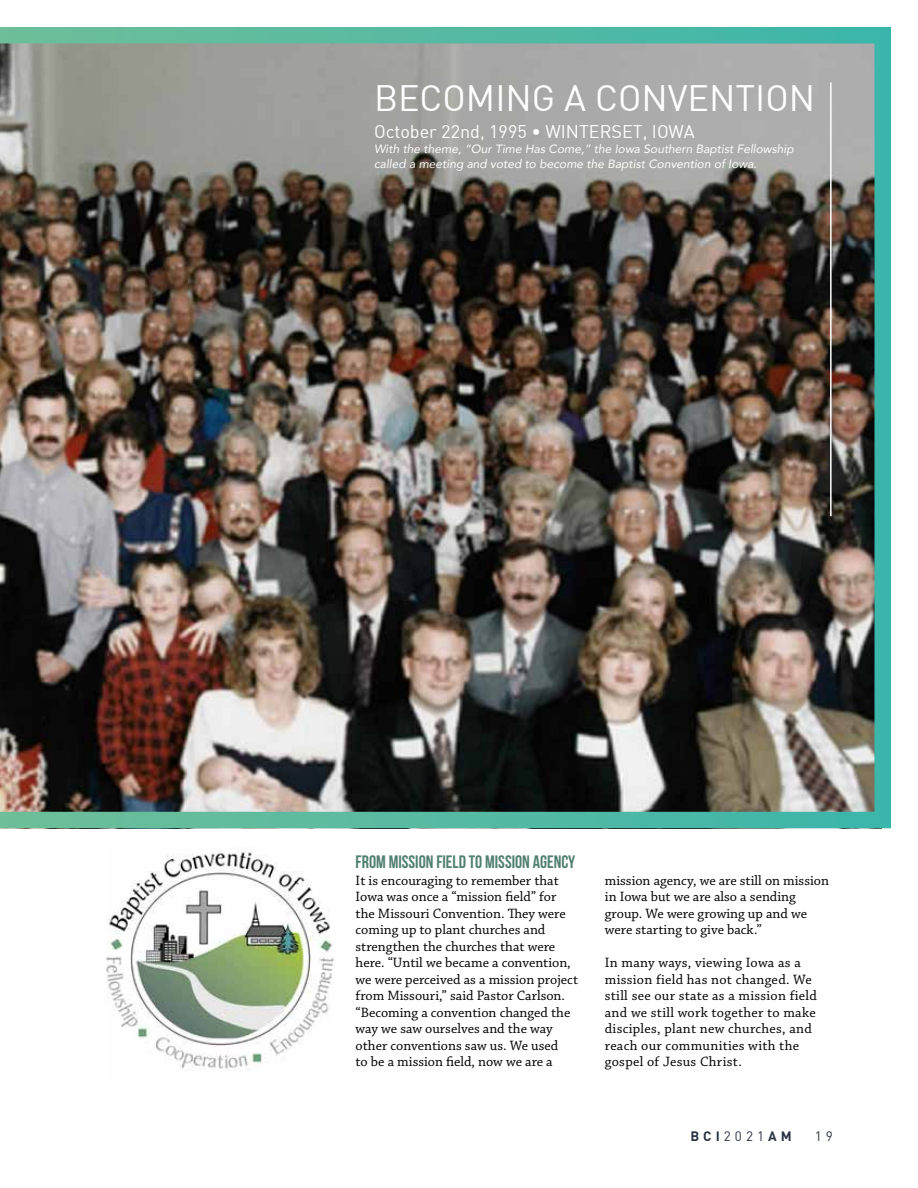
<style>
.page{position:relative;width:918px;height:1188px;background:#fff}
.page>*{position:absolute;margin:0;border:0;box-sizing:border-box;transform-origin:0 0}
.t1{font:36px "DIN";color:#fff}
.t2{font:18px "DIN";color:#fff}
.t3{font:700 18px "Bebas Neue";color:#508071}
.t4{font:14.25px/16.5px "Chaparral Pro";color:#000}
.t5{font:14.25px/16.5px "Chaparral Pro";letter-spacing:.02em;color:#000}
.t6{font:700 13.5px "DIN";color:#2b3443}
.t7{font:13.5px "DIN";color:#2b3443}
.t8{font:italic 12px/15px "Avenir";color:#fff}
.s1{font-weight:400}
</style>
<div class="page">
<img style="left:0;top:27px;width:891px;height:801px">
<hr style="left:830px;top:82px;width:2px;height:434px;background:#fff">
<img style="left:106px;top:849px;width:228px;height:222px">
<h1 class="t1" style="left:374px;top:75px;width:443px">BECOMING A CONVENTION</h1>
<p class="t2" style="left:374px;top:120px;width:322px">October 22nd, 1995 • WINTERSET, IOWA</p>
<p class="t8" style="left:374px;top:141px;width:421px">With the theme, “Our Time Has Come,” the Iowa Southern Baptist Fellowship called a meeting and voted to become the Baptist Convention of Iowa.</p>
<p class="t3" style="left:356px;top:852px;width:221px">FROM MISSION FIELD TO MISSION AGENCY</p>
<p class="t4" style="left:356px;top:873px;width:224px">It is encouraging to remember that Iowa was once a “mission field” for the Missouri Convention. They were coming up to plant churches and strengthen the churches that were here. “Until we became a convention, we were perceived as a mission project from Missouri,” said Pastor Carlson. “Becoming a convention changed the way we saw ourselves and the way other conventions saw us. We used<br>to be a mission field, now we are a</p>
<p class="t4" style="left:605px;top:872px;width:226px">mission agency, we are still on mission in Iowa but we are also a sending group. We were growing up and we were starting to give back.”</p>
<p class="t5" style="left:605px;top:955px;width:213px">In many ways, viewing Iowa as a mission field has not changed. We still see our state as a mission field and we still work together to make disciples, plant new churches, and reach our communities with the gospel of Jesus Christ.</p>
<p class="t6" style="left:690px;top:1128px;width:103px">BCI<span class="s1">2021</span>AM</p>
<p class="t7" style="left:815px;top:1128px;width:20px">1 9</p>
</div>
